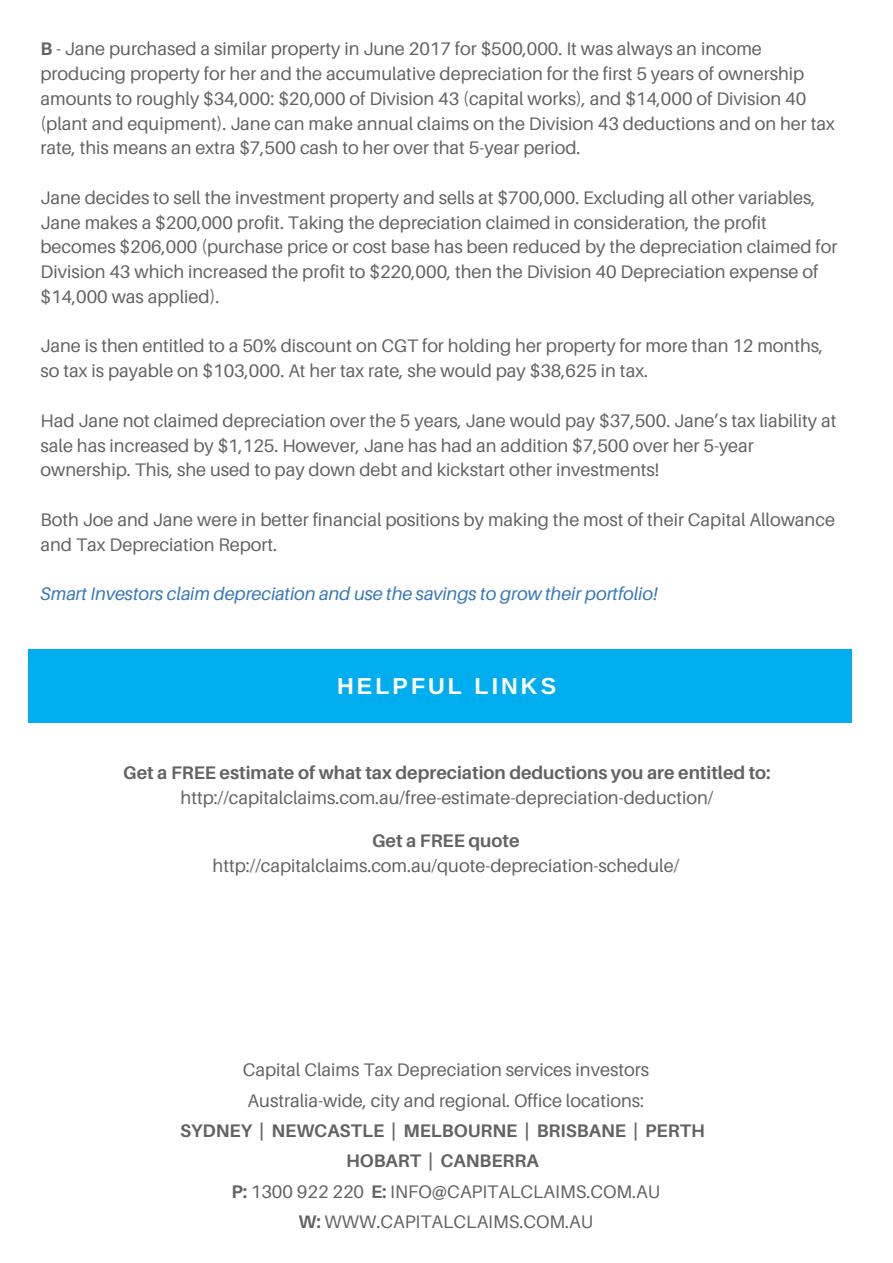
<style>
.page{position:relative;width:893px;height:1263px;background:#fff}
.page>*{position:absolute;margin:0;border:0;box-sizing:border-box;transform-origin:0 0}
.t1{font:700 23.25px "Arimo";letter-spacing:.13em;color:#fff}
.t2{font:18.15px/24.8px "Aileron";color:#636363}
.t3{font:700 18.15px/30.5px "Aileron";color:#636363;text-align:center}
.t4{font:italic 18.15px "Aileron";color:#3877b9}
.s1{font-weight:700}
.s2{font-weight:400}
</style>
<div class="page">
<div style="left:29px;top:649px;width:823px;height:73px;background:#00adef"></div>
<p class="t2" style="left:41px;top:36px;width:796px"><span class="s1">B</span> - Jane purchased a similar property in June 2017 for $500,000. It was always an income producing property for her and the accumulative depreciation for the first 5 years of ownership amounts to roughly $34,000: $20,000 of Division 43 (capital works), and $14,000 of Division 40 (plant and equipment). Jane can make annual claims on the Division 43 deductions and on her tax rate, this means an extra $7,500 cash to her over that 5-year period.</p>
<p class="t2" style="left:41px;top:185px;width:798px">Jane decides to sell the investment property and sells at $700,000. Excluding all other variables, Jane makes a $200,000 profit. Taking the depreciation claimed in consideration, the profit becomes $206,000 (purchase price or cost base has been reduced by the depreciation claimed for Division 43 which increased the profit to $220,000, then the Division 40 Depreciation expense of $14,000 was applied).</p>
<p class="t2" style="left:41px;top:333px;width:784px">Jane is then entitled to a 50% discount on CGT for holding her property for more than 12 months, so tax is payable on $103,000. At her tax rate, she would pay $38,625 in tax.</p>
<p class="t2" style="left:41px;top:408px;width:797px">Had Jane not claimed depreciation over the 5 years, Jane would pay $37,500. Jane’s tax liability at sale has increased by $1,125. However, Jane has had an addition $7,500 over her 5-year ownership. This, she used to pay down debt and kickstart other investments!</p>
<p class="t2" style="left:41px;top:507px;width:796px">Both Joe and Jane were in better financial positions by making the most of their Capital Allowance and Tax Depreciation Report.</p>
<p class="t4" style="left:41px;top:583px;width:619px">Smart Investors claim depreciation and use the savings to grow their portfolio!</p>
<p class="t1" style="left:337px;top:673px;width:220px">HELPFUL LINKS</p>
<p class="t3" style="left:123px;top:757px;width:649px">Get a FREE estimate of what tax depreciation deductions you are entitled to:</p>
<p class="t2" style="left:181px;top:785px;width:534px">http://capitalclaims.com.au/free-estimate-depreciation-deduction/</p>
<p class="t3" style="left:372px;top:825px;width:149px">Get a FREE quote</p>
<p class="t2" style="left:213px;top:852px;width:468px">http://capitalclaims.com.au/quote-depreciation-schedule/</p>
<p class="t2" style="left:243px;top:1054px;width:408px;line-height:30.5px">Capital Claims Tax Depreciation services investors<br>Australia-wide, city and regional. Office locations:</p>
<p class="t3" style="left:180px;top:1115px;width:526px">SYDNEY | NEWCASTLE | MELBOURNE | BRISBANE | PERTH HOBART | CANBERRA<br>P: <span class="s2">1300 922 220</span> E: <span class="s2">INFO@CAPITALCLAIMS.COM.AU<br></span>W: <span class="s2">WWW.CAPITALCLAIMS.COM.AU</span></p>
</div>
